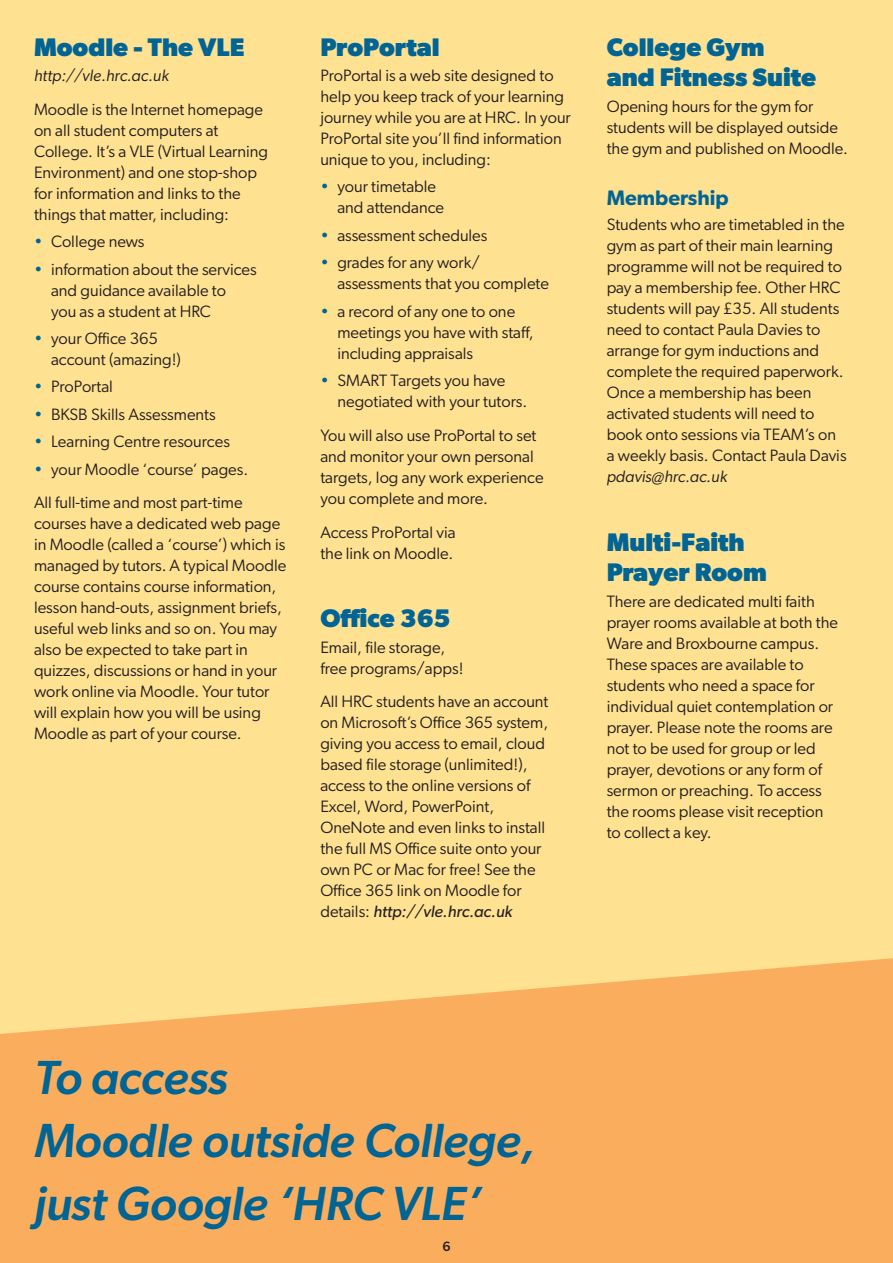
<style>
.page{position:relative;width:893px;height:1263px;background:#ffe192}
.page>*{position:absolute;margin:0;border:0;box-sizing:border-box;transform-origin:0 0}
.t1{font:italic 500 48px "Gibson";color:#006494}
.t2{font:700 25.5px/30.6px "Gibson";color:#006494}
.t3{font:600 21px "Gibson";color:#006494}
.t4{font:16.5px/21px "Gibson";color:#231f20}
.t5{font:italic 16.5px "Gibson";color:#231f20}
.t6{font:500 13.5px "Gibson";color:#231f20}
.s1{color:#006494}
.s2{font-style:italic}
</style>
<div class="page">
<svg style="left:0;top:958px;width:893px;height:305px;background:#fab463"></svg>
<p class="t2" style="left:34px;top:31px;width:212px">Moodle - The VLE</p>
<p class="t5" style="left:34px;top:66px;width:136px">http://vle.hrc.ac.uk</p>
<p class="t4" style="left:34px;top:98px;width:236px">Moodle is the Internet homepage on all student computers at<br>College. It’s a VLE (Virtual Learning<br>Environment) and one stop-shop for information and links to the things that matter, including:</p>
<p class="t4" style="left:34px;top:231px;width:112px"><span class="s1">•</span> College news</p>
<p class="t4" style="left:51px;top:258px;width:207px;text-indent:-17px"><span class="s1">•</span> information about the services and guidance available to<br>you as a student at HRC</p>
<p class="t4" style="left:51px;top:328px;width:131px;text-indent:-17px"><span class="s1">•</span> your Office 365 account (amazing!)</p>
<p class="t4" style="left:34px;top:376px;width:80px"><span class="s1">•</span> ProPortal</p>
<p class="t4" style="left:34px;top:403px;width:183px"><span class="s1">•</span> BKSB Skills Assessments</p>
<p class="t4" style="left:34px;top:431px;width:197px"><span class="s1">•</span> Learning Centre resources</p>
<p class="t4" style="left:34px;top:458px;width:216px"><span class="s1">•</span> your Moodle ‘course’ pages.</p>
<p class="t4" style="left:34px;top:492px;width:254px">All full-time and most part-time courses have a dedicated web page in Moodle (called a ‘course’) which is managed by tutors. A typical Moodle course contains course information, lesson hand-outs, assignment briefs, useful web links and so on. You may also be expected to take part in quizzes, discussions or hand in your work online via Moodle. Your tutor will explain how you will be using Moodle as part of your course.</p>
<p class="t2" style="left:320px;top:31px;width:121px">ProPortal</p>
<p class="t4" style="left:320px;top:65px;width:252px">ProPortal is a web site designed to help you keep track of your learning journey while you are at HRC. In your ProPortal site you’ll find information unique to you, including:</p>
<p class="t4" style="left:337px;top:176px;width:108px;text-indent:-17px"><span class="s1">•</span> your timetable and attendance</p>
<p class="t4" style="left:320px;top:224px;width:169px"><span class="s1">•</span> assessment schedules</p>
<p class="t4" style="left:337px;top:252px;width:213px;text-indent:-17px"><span class="s1">•</span> grades for any work/ assessments that you complete</p>
<p class="t4" style="left:337px;top:300px;width:198px;text-indent:-17px"><span class="s1">•</span> a record of any one to one meetings you have with staff, including appraisals</p>
<p class="t4" style="left:337px;top:370px;width:191px;text-indent:-17px"><span class="s1">•</span> SMART Targets you have negotiated with your tutors.</p>
<p class="t4" style="left:320px;top:424px;width:225px">You will also use ProPortal to set and monitor your own personal targets, log any work experience you complete and more.</p>
<p class="t4" style="left:320px;top:521px;width:137px">Access ProPortal via the link on Moodle.</p>
<p class="t2" style="left:320px;top:603px;width:132px">Office 365</p>
<p class="t4" style="left:320px;top:636px;width:145px">Email, file storage, free programs/apps!</p>
<p class="t4" style="left:320px;top:691px;width:230px">All HRC students have an account on Microsoft’s Office 365 system, giving you access to email, cloud based file storage (unlimited!), access to the online versions of<br>Excel, Word, PowerPoint,<br>OneNote and even links to install the full MS Office suite onto your own PC or Mac for free! See the<br>Office 365 link on Moodle for details: <span class="s2">http://vle.hrc.ac.uk</span></p>
<p class="t2" style="left:607px;top:31px;width:211px">College Gym and Fitness Suite</p>
<p class="t4" style="left:607px;top:95px;width:243px">Opening hours for the gym for students will be displayed outside the gym and published on Moodle.</p>
<p class="t3" style="left:607px;top:185px;width:123px">Membership</p>
<p class="t4" style="left:607px;top:214px;width:241px">Students who are timetabled in the gym as part of their main learning programme will not be required to pay a membership fee. Other HRC students will pay £35. All students need to contact Paula Davies to arrange for gym inductions and complete the required paperwork.<br>Once a membership has been activated students will need to book onto sessions via TEAM’s on a weekly basis. Contact Paula Davis <span class="s2">pdavis@hrc.ac.uk</span></p>
<p class="t2" style="left:607px;top:526px;width:162px">Multi-Faith<br>Prayer Room</p>
<p class="t4" style="left:607px;top:590px;width:233px">There are dedicated multi faith prayer rooms available at both the<br>Ware and Broxbourne campus.<br>These spaces are available to students who need a space for individual quiet contemplation or prayer. Please note the rooms are not to be used for group or led prayer, devotions or any form of sermon or preaching. To access the rooms please visit reception to collect a key.</p>
<p class="t1" style="left:34px;top:1049px;width:195px">To access</p>
<p class="t1" style="left:34px;top:1112px;width:502px">Moodle outside College,</p>
<p class="t1" style="left:34px;top:1175px;width:449px">just Google ‘HRC VLE’</p>
<p class="t6" style="left:442px;top:1238px;width:10px">6</p>
</div>
